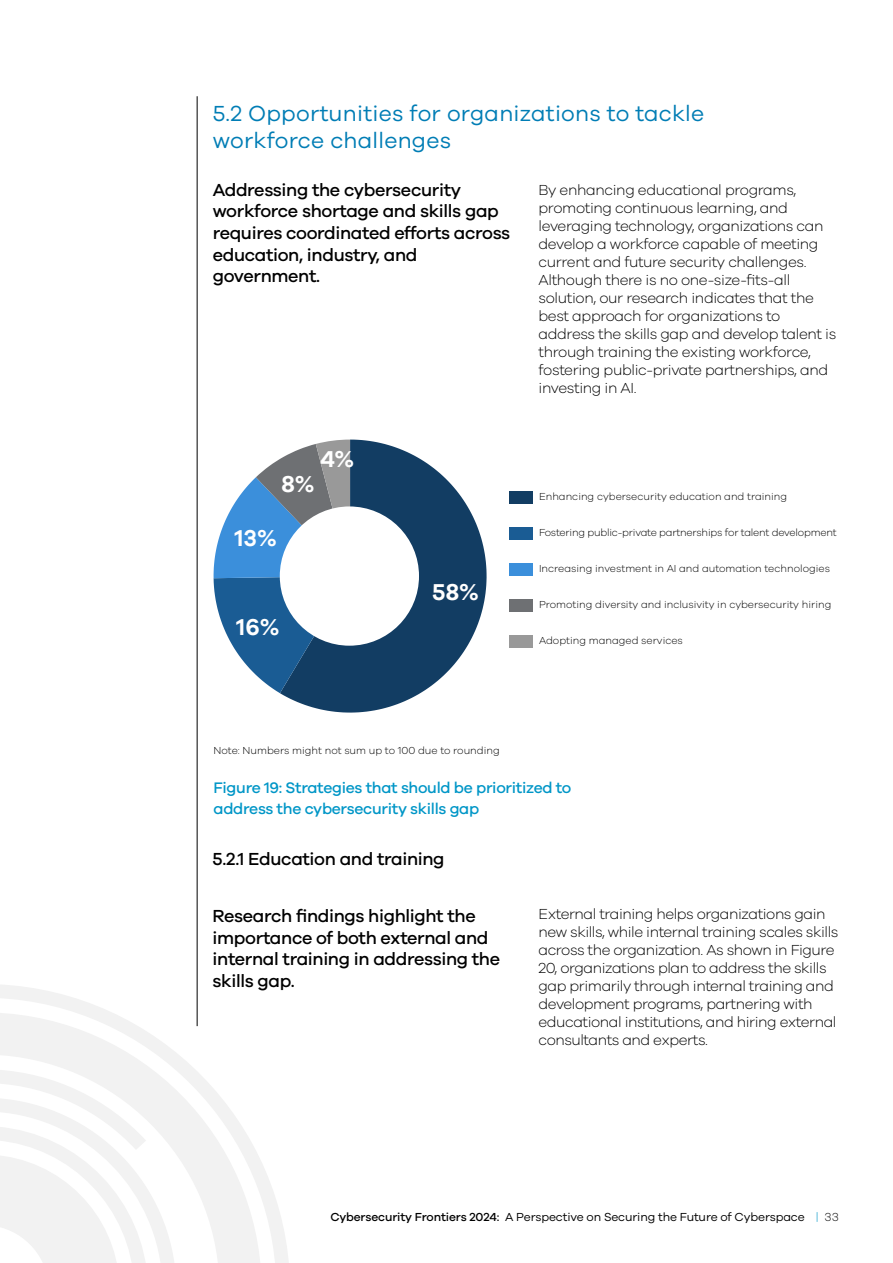
<style>
.page{position:relative;width:893px;height:1263px;background:#fff}
.page>*{position:absolute;margin:0;border:0;box-sizing:border-box;transform-origin:0 0}
.t1{font:600 23.7px "Galano Grotesque";color:#fff}
.t2{font:22.5px/27px "Galano Grotesque";letter-spacing:.01em;color:#007db5}
.t3{font:500 18px/21.6px "Galano Grotesque";letter-spacing:-.02em;color:#000}
.t4{font:500 15.75px/21px "Galano Grotesque";letter-spacing:-.02em;color:#0096c7}
.t5{font:300 15px/18px "Galano Grotesque";letter-spacing:-.03em;color:#000}
.t6{font:12px "Galano Grotesque";letter-spacing:-.01em;color:#000}
.t7{font:500 12px "Galano Grotesque";letter-spacing:-.01em;color:#000}
.t8{font:300 12px "Galano Grotesque";color:#000}
.t9{font:300 12px "Galano Grotesque";color:#0096c7}
.t10{font:300 10.5px "Galano Grotesque";color:#000}
.t11{font:300 10.5px "Galano Grotesque";letter-spacing:-.02em;color:#000}
</style>
<div class="page">
<hr style="left:197px;top:96px;width:1px;height:930px;background:#000">
<svg style="left:280px;top:440px;width:207px;height:273px;fill:#123d63"></svg>
<svg style="left:214px;top:440px;width:136px;height:253px"></svg>
<div style="left:280px;top:506px;width:139px;height:140px;background:#fff;border-radius:50%"></div>
<svg style="left:0;top:984px;width:289px;height:279px"></svg>
<div style="left:509px;top:491px;width:24px;height:12px;background:#123d63"></div>
<div style="left:509px;top:527px;width:24px;height:12px;background:#1a5c94"></div>
<div style="left:509px;top:563px;width:24px;height:12px;background:#3b8fdb"></div>
<div style="left:509px;top:599px;width:24px;height:12px;background:#6e7073"></div>
<div style="left:509px;top:635px;width:24px;height:12px;background:#999"></div>
<h2 class="t2" style="left:213px;top:100px;width:493px">5.2 Opportunities for organizations to tackle workforce challenges</h2>
<p class="t3" style="left:213px;top:178px;width:299px">Addressing the cybersecurity workforce shortage and skills gap requires coordinated efforts across education, industry, and government.</p>
<p class="t5" style="left:539px;top:180px;width:299px">By enhancing educational programs, promoting continuous learning, and leveraging technology, organizations can develop a workforce capable of meeting current and future security challenges.<br>Although there is no one-size-fits-all solution, our research indicates that the best approach for organizations to address the skills gap and develop talent is through training the existing workforce, fostering public-private partnerships, and investing in AI.</p>
<h1 class="t1" style="left:320px;top:444px;width:35px">4%</h1>
<h1 class="t1" style="left:281px;top:470px;width:35px">8%</h1>
<h1 class="t1" style="left:235px;top:523px;width:44px">13%</h1>
<h1 class="t1" style="left:237px;top:612px;width:44px">16%</h1>
<h1 class="t1" style="left:432px;top:578px;width:48px">58%</h1>
<p class="t10" style="left:539px;top:490px;width:250px">Enhancing cybersecurity education and training</p>
<p class="t11" style="left:539px;top:526px;width:299px">Fostering public-private partnerships for talent development</p>
<p class="t10" style="left:539px;top:562px;width:292px">Increasing investment in AI and automation technologies</p>
<p class="t10" style="left:539px;top:598px;width:294px">Promoting diversity and inclusivity in cybersecurity hiring</p>
<p class="t10" style="left:539px;top:634px;width:145px">Adopting managed services</p>
<p class="t10" style="left:214px;top:744px;width:288px">Note: Numbers might not sum up to 100 due to rounding</p>
<p class="t4" style="left:214px;top:777px;width:359px">Figure 19: Strategies that should be prioritized to address the cybersecurity skills gap</p>
<p class="t3" style="left:213px;top:847px;width:233px">5.2.1 Education and training</p>
<p class="t3" style="left:213px;top:905px;width:289px">Research findings highlight the importance of both external and internal training in addressing the skills gap.</p>
<p class="t5" style="left:539px;top:905px;width:301px">External training helps organizations gain new skills, while internal training scales skills across the organization. As shown in Figure 20, organizations plan to address the skills gap primarily through internal training and development programs, partnering with educational institutions, and hiring external consultants and experts.</p>
<p class="t6" style="left:505px;top:1210px;width:301px">A Perspective on Securing the Future of Cyberspace</p>
<p class="t7" style="left:330px;top:1210px;width:171px">Cybersecurity Frontiers 2024:</p>
<p class="t9" style="left:816px;top:1210px;width:4px">|</p>
<p class="t8" style="left:825px;top:1210px;width:16px">33</p>
</div>
